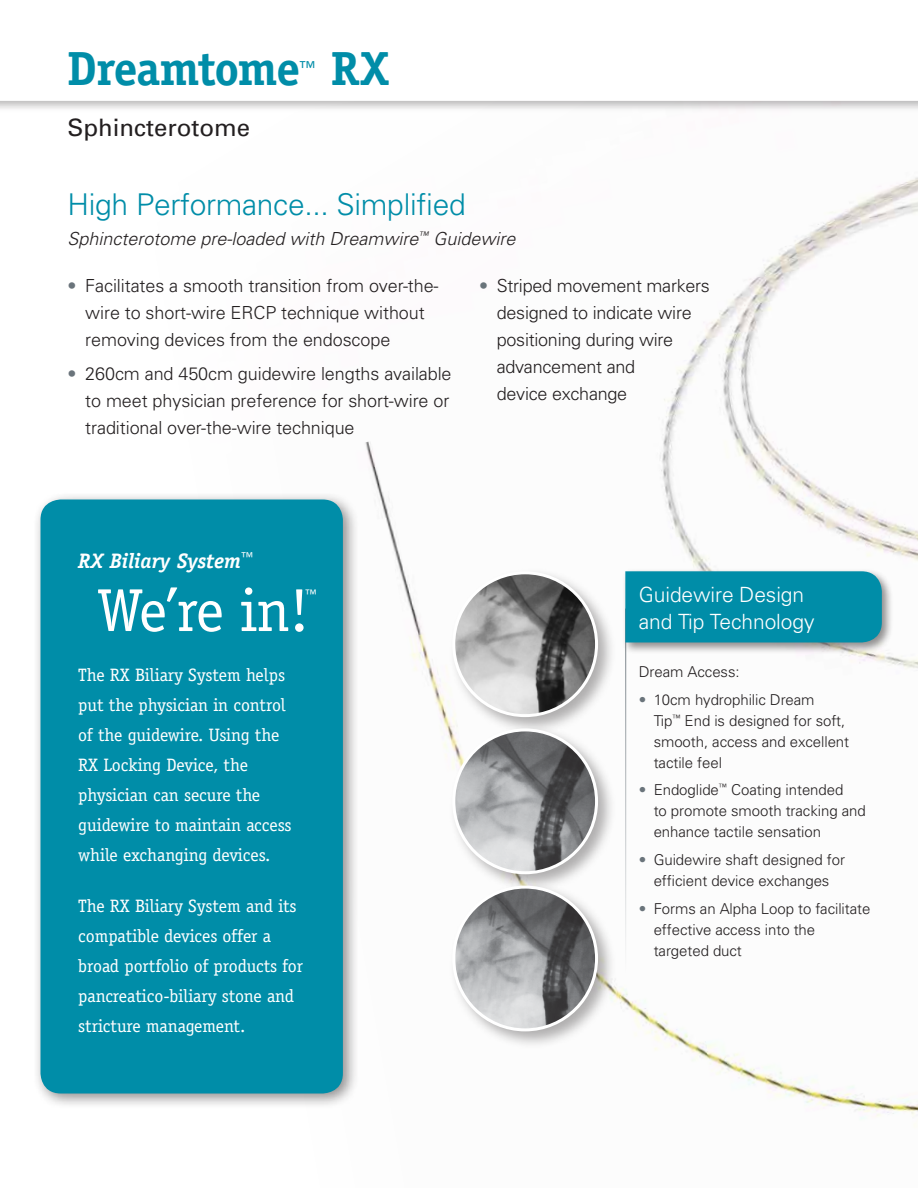
<style>
.page{position:relative;width:918px;height:1188px;background:#fff}
.page>*{position:absolute;margin:0;border:0;box-sizing:border-box;transform-origin:0 0}
.t1{font:60.75px "Officina Serif";color:#fff}
.t2{font:700 48px "Officina Serif";letter-spacing:-.03em;color:#008da8}
.t3{font:300 30px "Univers";letter-spacing:-.01em;color:#008da8}
.t4{font:24px "Univers";color:#231f20}
.t5{font:300 21px/27px "Univers";letter-spacing:-.005em;color:#fff}
.t6{font:italic 700 21px "Officina Serif";color:#fff}
.t7{font:300 18px/27px "Univers";letter-spacing:-.005em;color:#231f20}
.t8{font:18px/30px "Officina Serif";letter-spacing:-.005em;color:#fff}
.t9{font:italic 300 18px "Univers";color:#231f20}
.t10{font:16.5px "Univers";color:#008da8}
.t11{font:300 15px/21px "Univers";letter-spacing:-.005em;color:#231f20}
.t12{font:11.85px "Univers";color:#fff}
.s1{color:#6a747b}
</style>
<div class="page">
<img style="left:365px;top:177px;width:553px;height:943px">
<div style="left:0;top:0;width:918px;height:113px;background:#231f20;opacity:.3"></div>
<svg style="left:0;top:0;width:918px;height:101px"></svg>
<div style="left:32px;top:491px;width:327px;height:619px;background:#231f20;opacity:.5"></div>
<div style="left:40px;top:500px;width:303px;height:594px;background:#008da8;border-radius:20px"></div>
<div style="left:448px;top:568px;width:168px;height:167px;background:#231f20;opacity:.35"></div>
<img style="left:454px;top:573px;width:143px;height:143px;border-radius:71px">
<div style="left:452px;top:571px;width:146px;height:146px;border:3px solid #fff;border-radius:50%"></div>
<div style="left:448px;top:725px;width:168px;height:167px;background:#231f20;opacity:.35"></div>
<img style="left:454px;top:730px;width:143px;height:143px;border-radius:71px">
<div style="left:452px;top:728px;width:146px;height:146px;border:3px solid #fff;border-radius:50%"></div>
<div style="left:448px;top:882px;width:168px;height:167px;background:#231f20;opacity:.35"></div>
<img style="left:454px;top:887px;width:143px;height:143px;border-radius:71px">
<div style="left:452px;top:886px;width:146px;height:145px;border:3px solid #fff;border-radius:50%"></div>
<hr style="left:625px;top:609px;width:1px;height:366px;background:#6a747b">
<div style="left:622px;top:568px;width:272px;height:87px;background:#231f20;opacity:.5"></div>
<div style="left:625px;top:571px;width:257px;height:71px;background:#008da8"></div>
<h2 class="t2" style="left:68px;top:39px;width:234px">Dreamtome</h2>
<p class="t10" style="left:299px;top:58px;width:18px">™</p>
<h2 class="t2" style="left:330px;top:39px;width:61px">RX</h2>
<h3 class="t4" style="left:68px;top:114px;width:184px">Sphincterotome</h3>
<h3 class="t3" style="left:68px;top:186px;width:400px">High Performance... Simplified</h3>
<p class="t9" style="left:68px;top:228px;width:449px">Sphincterotome pre-loaded with Dreamwire<sup>™</sup> Guidewire</p>
<p class="t7" style="left:85px;top:272px;width:355px;text-indent:-18px"><span class="s1">•</span> Facilitates a smooth transition from over-the&shy;wire to short-wire ERCP technique without removing devices from the endoscope</p>
<p class="t7" style="left:85px;top:360px;width:368px;text-indent:-18px"><span class="s1">•</span> 260cm and 450cm guidewire lengths available to meet physician preference for short-wire or traditional over-the-wire technique</p>
<p class="t7" style="left:497px;top:272px;width:215px;text-indent:-17px"><span class="s1">•</span> Striped movement markers designed to indicate wire positioning during wire advancement and<br>device exchange</p>
<p class="t6" style="left:78px;top:548px;width:176px">RX Biliary System<sup>™</sup></p>
<h1 class="t1" style="left:97px;top:575px;width:214px">We’re in!</h1>
<p class="t12" style="left:305px;top:587px;width:13px">™</p>
<p class="t8" style="left:78px;top:660px;width:215px">The RX Biliary System helps put the physician in control of the guidewire. Using the<br>RX Locking Device, the physician can secure the guidewire to maintain access while exchanging devices.</p>
<p class="t8" style="left:78px;top:891px;width:226px">The RX Biliary System and its compatible devices offer a broad portfolio of products for pancreatico-biliary stone and stricture management.</p>
<p class="t5" style="left:639px;top:581px;width:177px">Guidewire Design and Tip Technology</p>
<p class="t11" style="left:639px;top:661px;width:102px">Dream Access:</p>
<p class="t11" style="left:654px;top:689px;width:197px;text-indent:-15px"><span class="s1">•</span> 10cm hydrophilic Dream<br>Tip<sup>™</sup> End is designed for soft, smooth, access and excellent tactile feel</p>
<p class="t11" style="left:654px;top:780px;width:214px;text-indent:-15px"><span class="s1">•</span> Endoglide<sup>™</sup> Coating intended<br>to promote smooth tracking and enhance tactile sensation</p>
<p class="t11" style="left:639px;top:849px;width:208px;text-align:center"><span class="s1">•</span> Guidewire shaft designed for efficient device exchanges</p>
<p class="t11" style="left:654px;top:898px;width:218px;text-indent:-15px"><span class="s1">•</span> Forms an Alpha Loop to facilitate effective access into the targeted duct</p>
</div>
